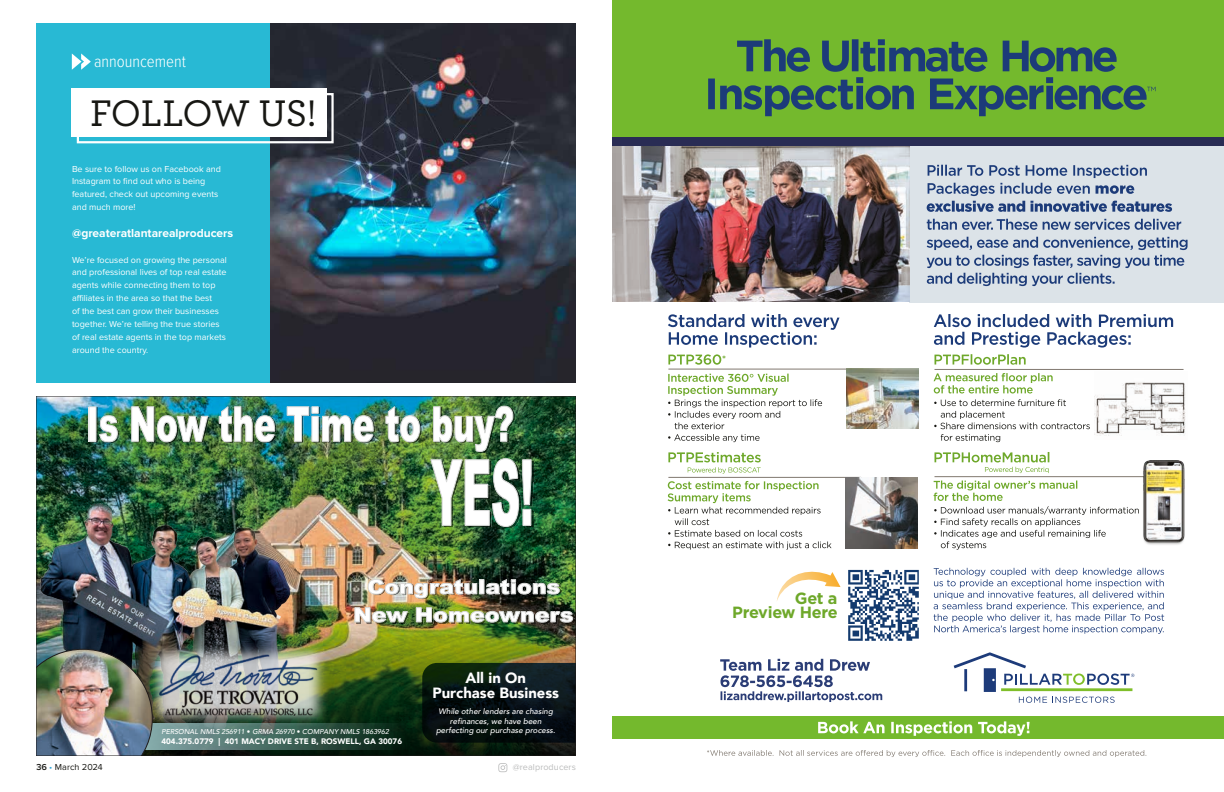
<style>
.page{position:relative;width:1224px;height:792px;background:#fff}
.page>*{position:absolute;margin:0;border:0;box-sizing:border-box;transform-origin:0 0}
.t1{font:500 38.9px "Archer Pro";letter-spacing:-.025em;color:#171713}
.t2{font:300 17px "Proxima Nova Cond";color:#fff}
.t3{font:700 16.2px/14.3px "Gotham";letter-spacing:-.02em;color:#6ea82a;text-align:right}
.t4{font:900 14.8px/15px "Avenir";color:#fff;text-align:center}
.t5{font:700 12px "Proxima Nova";color:#fff}
.t6{font:9px/13px "Proxima Nova";color:#fff}
.t7{font:9px "Proxima Nova";letter-spacing:.01em;color:#bbbcbc}
.t8{font:9px "Proxima Nova";letter-spacing:.005em;color:#171713}
.t9{font:italic 500 8px/9.6px "Avenir";color:#fff;text-align:center}
.t10{font:900 8px "Avenir";color:#fff}
.t11{font:italic 500 7px "Avenir";color:#fff}
.s1{font-weight:900;font-style:normal}
.s2{font-weight:600}
.s3{color:#31a5d9}
</style>
<div class="page">
<svg style="left:498px;top:763px;width:9px;height:9px"></svg>
<div style="left:612px;top:716px;width:612px;height:22px;background:#74b92d"></div>
<div style="left:909px;top:137px;width:315px;height:165px;background:#dce3e8"></div>
<img style="left:612px;top:146px;width:297px;height:156px">
<svg style="left:927px;top:237px;width:261px;height:49px"></svg>
<svg style="left:927px;top:219px;width:254px;height:11px"></svg>
<svg style="left:927px;top:165px;width:245px;height:47px"></svg>
<div style="left:612px;top:0;width:612px;height:138px;background:#74b92d"></div>
<div style="left:612px;top:137px;width:612px;height:9px;background:#292c54"></div>
<svg style="left:708px;top:39px;width:448px;height:77px"></svg>
<svg style="left:668px;top:314px;width:172px;height:34px"></svg>
<svg style="left:668px;top:374px;width:154px;height:68px"></svg>
<svg style="left:668px;top:354px;width:58px;height:11px"></svg>
<hr style="left:668px;top:369px;width:193px;height:1px;background:#817970">
<img style="left:846px;top:369px;width:72px;height:60px">
<svg style="left:668px;top:481px;width:164px;height:69px"></svg>
<svg style="left:668px;top:452px;width:93px;height:22px"></svg>
<hr style="left:668px;top:477px;width:193px;height:1px;background:#817970">
<img style="left:846px;top:477px;width:71px;height:71px">
<svg style="left:934px;top:314px;width:239px;height:34px"></svg>
<svg style="left:934px;top:373px;width:156px;height:69px"></svg>
<svg style="left:935px;top:354px;width:91px;height:11px"></svg>
<hr style="left:934px;top:369px;width:250px;height:1px;background:#817970">
<img style="left:1094px;top:382px;width:92px;height:54px">
<svg style="left:934px;top:481px;width:205px;height:69px"></svg>
<svg style="left:935px;top:452px;width:114px;height:21px"></svg>
<hr style="left:934px;top:476px;width:219px;height:1px;background:#817970">
<img style="left:1143px;top:460px;width:42px;height:85px">
<svg style="left:934px;top:568px;width:230px;height:66px"></svg>
<svg style="left:777px;top:571px;width:64px;height:30px"></svg>
<svg style="left:954px;top:652px;width:180px;height:51px"></svg>
<svg style="left:707px;top:750px;width:439px;height:7px"></svg>
<svg style="left:818px;top:721px;width:212px;height:15px"></svg>
<svg style="left:720px;top:659px;width:162px;height:43px"></svg>
<img style="left:848px;top:569px;width:71px;height:72px">
<img style="left:270px;top:24px;width:306px;height:359px">
<div style="left:36px;top:24px;width:234px;height:359px;background:#28b9d4"></div>
<div style="left:77px;top:93px;width:257px;height:50px;border:2px solid #fff"></div>
<div style="left:71px;top:88px;width:255px;height:48px;background:#fff"></div>
<svg style="left:72px;top:53px;width:19px;height:17px"></svg>
<img style="left:36px;top:396px;width:540px;height:360px">
<h2 class="t2" style="left:94px;top:53px;width:93px">announcement</h2>
<h1 class="t1" style="left:90px;top:85px;width:228px">FOLLOW US!</h1>
<p class="t6" style="left:72px;top:162px;width:150px">Be sure to follow us on Facebook and<br>Instagram to find out who is being featured, check out upcoming events and much more!</p>
<h3 class="t5" style="left:72px;top:227px;width:163px">@greateratlantarealproducers</h3>
<p class="t6" style="left:72px;top:253px;width:156px">We’re focused on growing the personal and professional lives of top real estate agents while connecting them to top affiliates in the area so that the best<br>of the best can grow their businesses together. We’re telling the true stories of real estate agents in the top markets around the country.</p>
<p class="t11" style="left:162px;top:728px;width:229px">PERSONAL NMLS 256911 <span class="s1">•</span> GRMA 26970 <span class="s1">•</span> COMPANY NMLS 1863962</p>
<p class="t10" style="left:162px;top:735px;width:242px">404.375.0779 | 401 MACY DRIVE STE B, ROSWELL, GA 30076</p>
<h3 class="t4" style="left:432px;top:670px;width:128px">All in On<br>Purchase Business</h3>
<p class="t9" style="left:436px;top:707px;width:121px">While other lenders are chasing refinances, we have been perfecting our purchase process.</p>
<p class="t8" style="left:36px;top:762px;width:69px"><span class="s2">36</span> <span class="s3">•</span> March 2024</p>
<p class="t7" style="left:513px;top:762px;width:65px">@realproducers</p>
<h3 class="t3" style="left:732px;top:591px;width:107px">Get a<br>Preview Here</h3>
</div>
